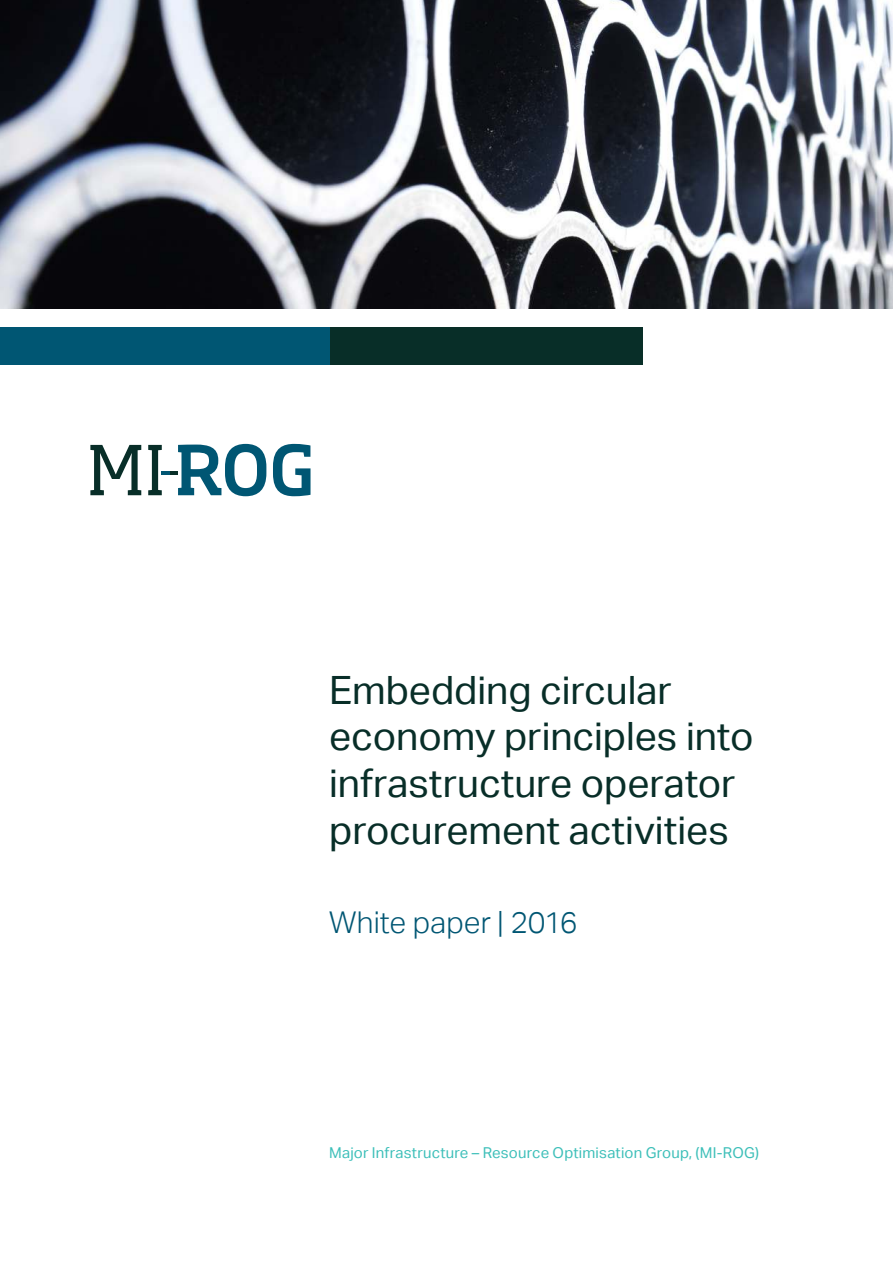
<style>
.page{position:relative;width:893px;height:1263px;background:#fff}
.page>*{position:absolute;margin:0;border:0;box-sizing:border-box;transform-origin:0 0}
.t1{font:39px/46.8px "AECOM Sans";color:#082e28}
.t2{font:300 30px "AECOM Sans";letter-spacing:.005em;color:#005673}
.t3{font:15px "AECOM Sans";letter-spacing:.015em;color:#3dbfb9}
</style>
<div class="page">
<img style="left:0;top:0;width:893px;height:309px">
<svg style="left:90px;top:445px;width:51px;height:50px"></svg>
<svg style="left:148px;top:444px;width:118px;height:52px"></svg>
<svg style="left:273px;top:444px;width:37px;height:52px"></svg>
<div style="left:329px;top:327px;width:314px;height:38px;background:#082e28"></div>
<div style="left:0;top:327px;width:329px;height:38px;background:#005673"></div>
<p class="t1" style="left:329px;top:670px;width:426px">Embedding circular economy principles into infrastructure operator procurement activities</p>
<p class="t2" style="left:329px;top:910px;width:250px">White paper | 2016</p>
<p class="t3" style="left:329px;top:1147px;width:431px">Major Infrastructure – Resource Optimisation Group, (MI-ROG)</p>
</div>
